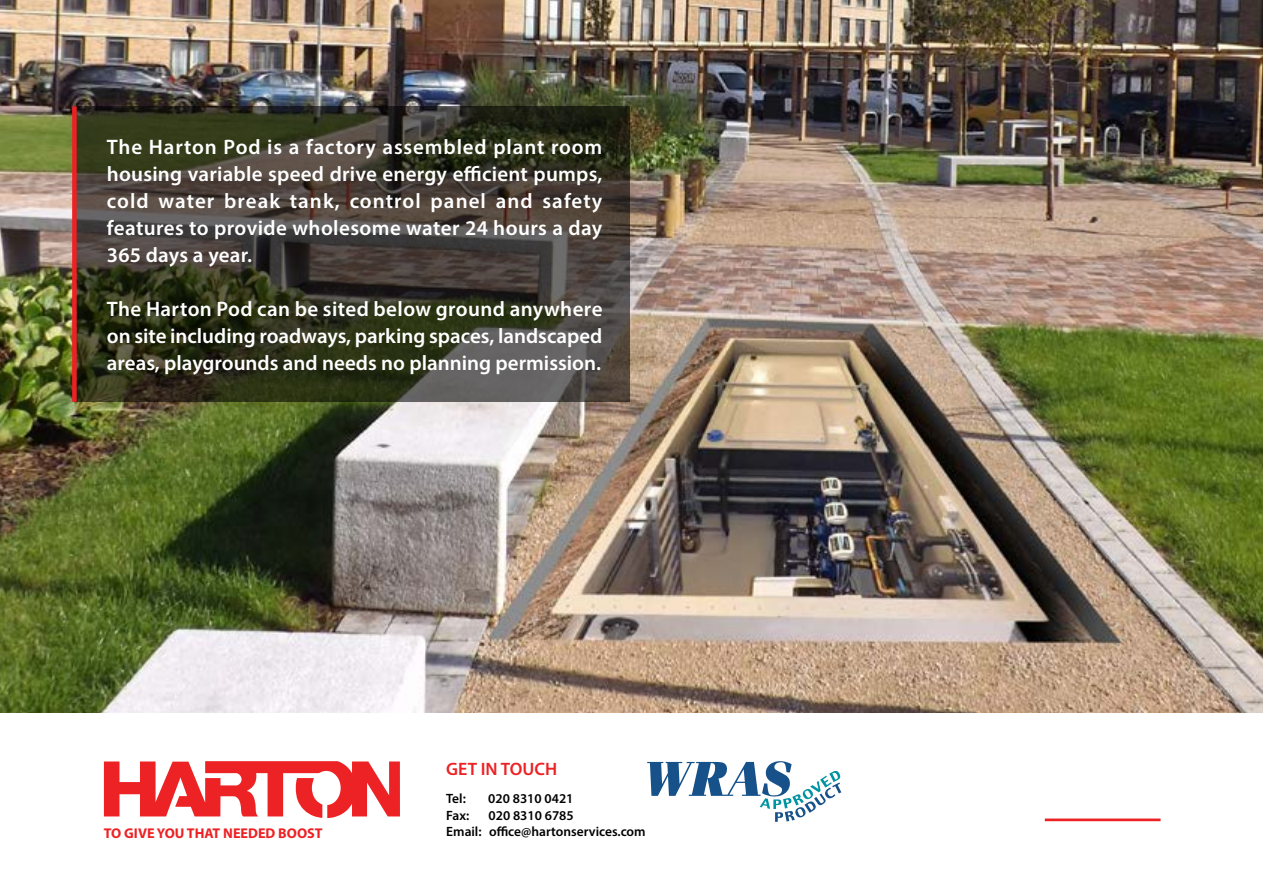
<style>
.page{position:relative;width:1263px;height:893px;background:#fff}
.page>*{position:absolute;margin:0;border:0;box-sizing:border-box;transform-origin:0 0}
.t1{font:600 21px/27px "Myriad Pro";color:#fff;text-align:justify}
.t2{font:600 18px "Myriad Pro";color:#ed2124}
.t3{font:700 14.25px "Myriad Pro";color:#ed2124}
.t4{font:600 13.5px "Myriad Pro";color:#000}
</style>
<div class="page">
<img style="left:0;top:0;width:1263px;height:713px">
<svg style="left:77px;top:106px;width:553px;height:296px;background:#3d3b2e"></svg>
<hr style="left:1045px;top:818px;width:115px;height:3px;background:#ed2124">
<svg style="left:647px;top:761px;width:194px;height:61px"></svg>
<svg style="left:104px;top:761px;width:296px;height:57px"></svg>
<div style="left:72px;top:106px;width:5px;height:296px;background:#ed2124"></div>
<p class="t1" style="left:107px;top:132px;width:497px">The Harton Pod is a factory assembled plant room housing variable speed drive energy efficient pumps, cold water break tank, control panel and safety features to provide wholesome water 24 hours a day 365 days a year.</p>
<p class="t1" style="left:107px;top:294px;width:497px">The Harton Pod can be sited below ground anywhere on site including roadways, parking spaces, landscaped areas, playgrounds and needs no planning permission.</p>
<p class="t2" style="left:446px;top:757px;width:112px">GET IN TOUCH</p>
<p class="t4" style="left:446px;top:790px;width:21px">Tel:</p>
<p class="t4" style="left:488px;top:790px;width:87px">020 8310 0421</p>
<p class="t4" style="left:446px;top:806px;width:25px">Fax:</p>
<p class="t4" style="left:489px;top:806px;width:87px">020 8310 6785</p>
<p class="t3" style="left:104px;top:824px;width:220px">TO GIVE YOU THAT NEEDED BOOST</p>
<p class="t4" style="left:446px;top:823px;width:201px">Email: office@hartonservices.com</p>
</div>
